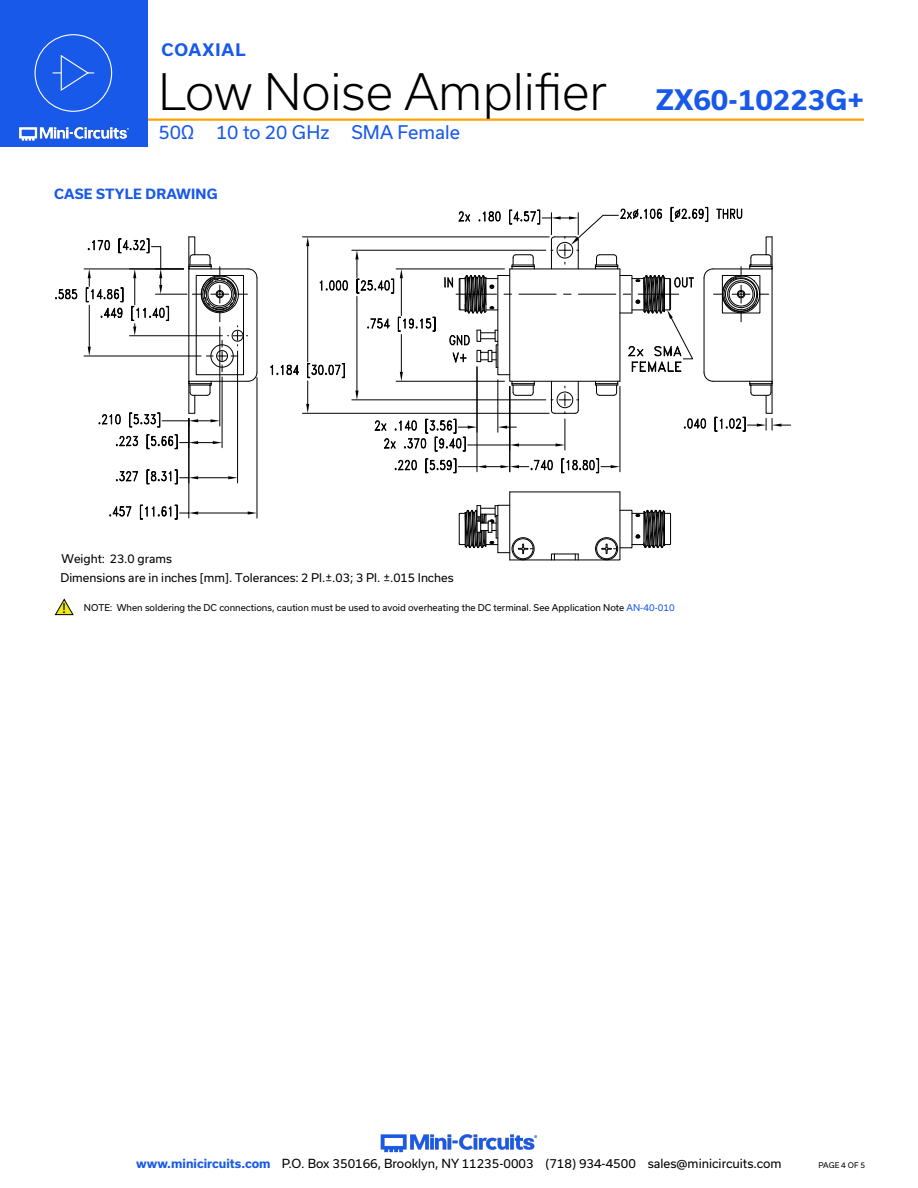
<style>
.page{position:relative;width:918px;height:1188px;background:#fff}
.page>*{position:absolute;margin:0;border:0;box-sizing:border-box;transform-origin:0 0}
.t1{font:300 48px "Usual";color:#000}
.t2{font:700 27px "Usual";color:#1859ea}
.t3{font:18px "Usual";color:#1859ea}
.t4{font:700 16.5px "Usual";letter-spacing:.065em;color:#1859ea}
.t5{font:14.55px "Myriad Pro";color:#000}
.Blue_Headers{font:700 13.5px "Usual";letter-spacing:.015em;color:#1859ea}
.t6{font:12px "Usual";color:#000}
.t7{font:11.55px "Usual";color:#000}
.Notes{font:9px "Usual";color:#000}
.t8{font:7.5px "Usual";color:#000}
.s1{color:#1859ea}
.s2{font-weight:700;color:#1859ea}
</style>
<div class="page">
<hr style="left:129px;top:118px;width:735px;height:3px;background:#ffa300">
<div style="left:0;top:0;width:147px;height:147px;background:#1859ea"></div>
<img style="left:19px;top:126px;width:110px;height:15px">
<div style="left:35px;top:34px;width:77px;height:78px;border:1px solid #fff;border-radius:50%"></div>
<svg style="left:53px;top:55px;width:41px;height:36px"></svg>
<img style="left:380px;top:1134px;width:158px;height:19px">
<svg style="left:458px;top:491px;width:214px;height:70px"></svg>
<hr style="left:84px;top:269px;width:100px;height:1px;background:#000">
<hr style="left:84px;top:356px;width:117px;height:1px;background:#000">
<svg style="left:55px;top:289px;width:22px;height:10px"></svg>
<svg style="left:86px;top:236px;width:172px;height:192px"></svg>
<hr style="left:222px;top:377px;width:1px;height:71px;background:#000">
<svg style="left:116px;top:436px;width:22px;height:11px"></svg>
<svg style="left:146px;top:434px;width:76px;height:15px"></svg>
<hr style="left:237px;top:351px;width:1px;height:132px;background:#000">
<hr style="left:198px;top:477px;width:30px;height:1px;background:#000">
<svg style="left:228px;top:476px;width:10px;height:3px"></svg>
<svg style="left:116px;top:471px;width:22px;height:11px"></svg>
<svg style="left:146px;top:469px;width:52px;height:16px"></svg>
<hr style="left:189px;top:418px;width:1px;height:100px;background:#000">
<hr style="left:257px;top:377px;width:1px;height:141px;background:#000">
<hr style="left:198px;top:513px;width:50px;height:1px;background:#000">
<svg style="left:248px;top:511px;width:9px;height:4px"></svg>
<svg style="left:109px;top:506px;width:23px;height:11px"></svg>
<svg style="left:140px;top:504px;width:58px;height:16px"></svg>
<hr style="left:302px;top:413px;width:247px;height:1px;background:#000">
<hr style="left:302px;top:237px;width:247px;height:1px;background:#000">
<hr style="left:307px;top:246px;width:1px;height:116px;background:#000">
<svg style="left:306px;top:237px;width:3px;height:9px"></svg>
<svg style="left:270px;top:364px;width:29px;height:11px"></svg>
<svg style="left:306px;top:363px;width:39px;height:50px"></svg>
<hr style="left:352px;top:400px;width:194px;height:1px;background:#000">
<hr style="left:352px;top:250px;width:194px;height:1px;background:#000">
<svg style="left:319px;top:280px;width:29px;height:11px"></svg>
<hr style="left:477px;top:367px;width:1px;height:105px;background:#000">
<svg style="left:395px;top:460px;width:22px;height:11px"></svg>
<hr style="left:509px;top:386px;width:1px;height:86px;background:#000">
<hr style="left:620px;top:386px;width:1px;height:86px;background:#000">
<svg style="left:425px;top:458px;width:128px;height:15px"></svg>
<svg style="left:561px;top:458px;width:59px;height:15px"></svg>
<svg style="left:355px;top:207px;width:436px;height:245px"></svg>
<svg style="left:55px;top:598px;width:19px;height:17px"></svg>
<h3 class="t4" style="left:161px;top:40px;width:86px">COAXIAL</h3>
<h1 class="t1" style="left:158px;top:64px;width:450px">Low Noise Amplifier</h1>
<h3 class="t3" style="left:158px;top:122px;width:303px">50Ω 10 to 20 GHz SMA Female</h3>
<p class="Blue_Headers" style="left:54px;top:186px;width:165px">CASE STYLE DRAWING</p>
<h2 class="t2" style="left:656px;top:84px;width:210px">ZX60-10223G+</h2>
<p class="t7" style="left:62px;top:552px;width:112px">Weight: 23.0 grams</p>
<p class="t5" style="left:63px;top:599px;width:5px">!</p>
<p class="Notes" style="left:84px;top:603px;width:592px">NOTE: When soldering the DC connections, caution must be used to avoid overheating the DC terminal. See Application Note <span class="s1">AN-40-010</span></p>
<p class="t7" style="left:60px;top:571px;width:395px">Dimensions are in inches [mm]. Tolerances: 2 Pl.±.03; 3 Pl. ±.015 Inches</p>
<h3 class="t6" style="left:136px;top:1157px;width:647px"><span class="s2">www.minicircuits.com</span> P.O. Box 350166, Brooklyn, NY 11235-0003 (718) 934-4500 sales@minicircuits.com</h3>
<p class="t8" style="left:819px;top:1161px;width:48px">PAGE 4 OF 5</p>
</div>
